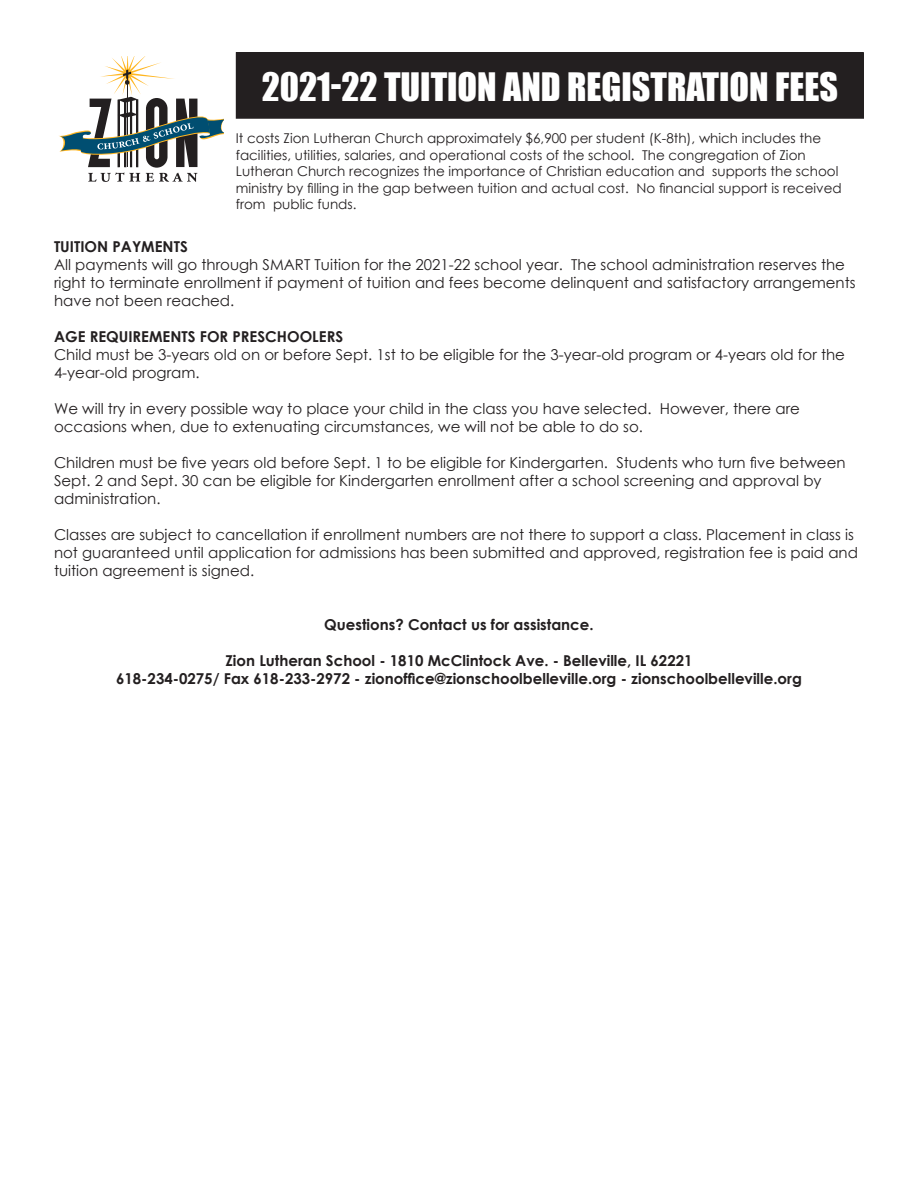
<style>
.page{position:relative;width:918px;height:1188px;background:#fff}
.page>*{position:absolute;margin:0;border:0;box-sizing:border-box;transform-origin:0 0}
.t1{font:36px "Impact";color:#fff}
.t2{font:15px/18px "Century Gothic";color:#231f20}
.t3{font:700 15px "Century Gothic";color:#231f20}
.t4{font:13.5px/16.5px "Century Gothic";color:#231f20}
.s1{font-weight:700}
</style>
<div class="page">
<svg style="left:59px;top:57px;width:164px;height:125px"></svg>
<div style="left:237px;top:53px;width:626px;height:65px;background:#231f20"></div>
<div style="left:236px;top:52px;width:628px;height:67px;border:2px solid #231f20"></div>
<p class="t1" style="left:262px;top:59px;width:578px">2021-22 TUITION AND REGISTRATION FEES</p>
<p class="t4" style="left:236px;top:130px;width:587px">It costs Zion Lutheran Church approximately $6,900 per student (K-8th), which includes the</p>
<p class="t4" style="left:236px;top:147px;width:571px">facilities, utilities, salaries, and operational costs of the school. The congregation of Zion</p>
<p class="t4" style="left:236px;top:163px;width:607px">Lutheran Church recognizes the importance of Christian education and supports the school ministry by filling in the gap between tuition and actual cost. No financial support is received from public funds.</p>
<p class="t2" style="left:54px;top:237px;width:803px"><span class="s1">TUITION PAYMENTS<br></span>All payments will go through SMART Tuition for the 2021-22 school year. The school administration reserves the right to terminate enrollment if payment of tuition and fees become delinquent and satisfactory arrangements have not been reached.</p>
<p class="t2" style="left:54px;top:327px;width:793px"><span class="s1">AGE REQUIREMENTS FOR PRESCHOOLERS<br></span>Child must be 3-years old on or before Sept. 1st to be eligible for the 3-year-old program or 4-years old for the<br>4-year-old program.</p>
<p class="t2" style="left:54px;top:399px;width:747px">We will try in every possible way to place your child in the class you have selected. However, there are</p>
<p class="t2" style="left:54px;top:417px;width:591px">occasions when, due to extenuating circumstances, we will not be able to do so.</p>
<p class="t2" style="left:54px;top:453px;width:793px">Children must be five years old before Sept. 1 to be eligible for Kindergarten. Students who turn five between<br>Sept. 2 and Sept. 30 can be eligible for Kindergarten enrollment after a school screening and approval by</p>
<p class="t2" style="left:54px;top:489px;width:108px">administration.</p>
<p class="t2" style="left:54px;top:525px;width:806px">Classes are subject to cancellation if enrollment numbers are not there to support a class. Placement in class is not guaranteed until application for admissions has been submitted and approved, registration fee is paid and tuition agreement is signed.</p>
<p class="t3" style="left:324px;top:613px;width:271px">Questions? Contact us for assistance.</p>
<p class="t3" style="left:225px;top:649px;width:469px">Zion Lutheran School - 1810 McClintock Ave. - Belleville, IL 62221</p>
<p class="t3" style="left:116px;top:667px;width:687px">618-234-0275/ Fax 618-233-2972 - zionoffice@zionschoolbelleville.org - zionschoolbelleville.org</p>
</div>
